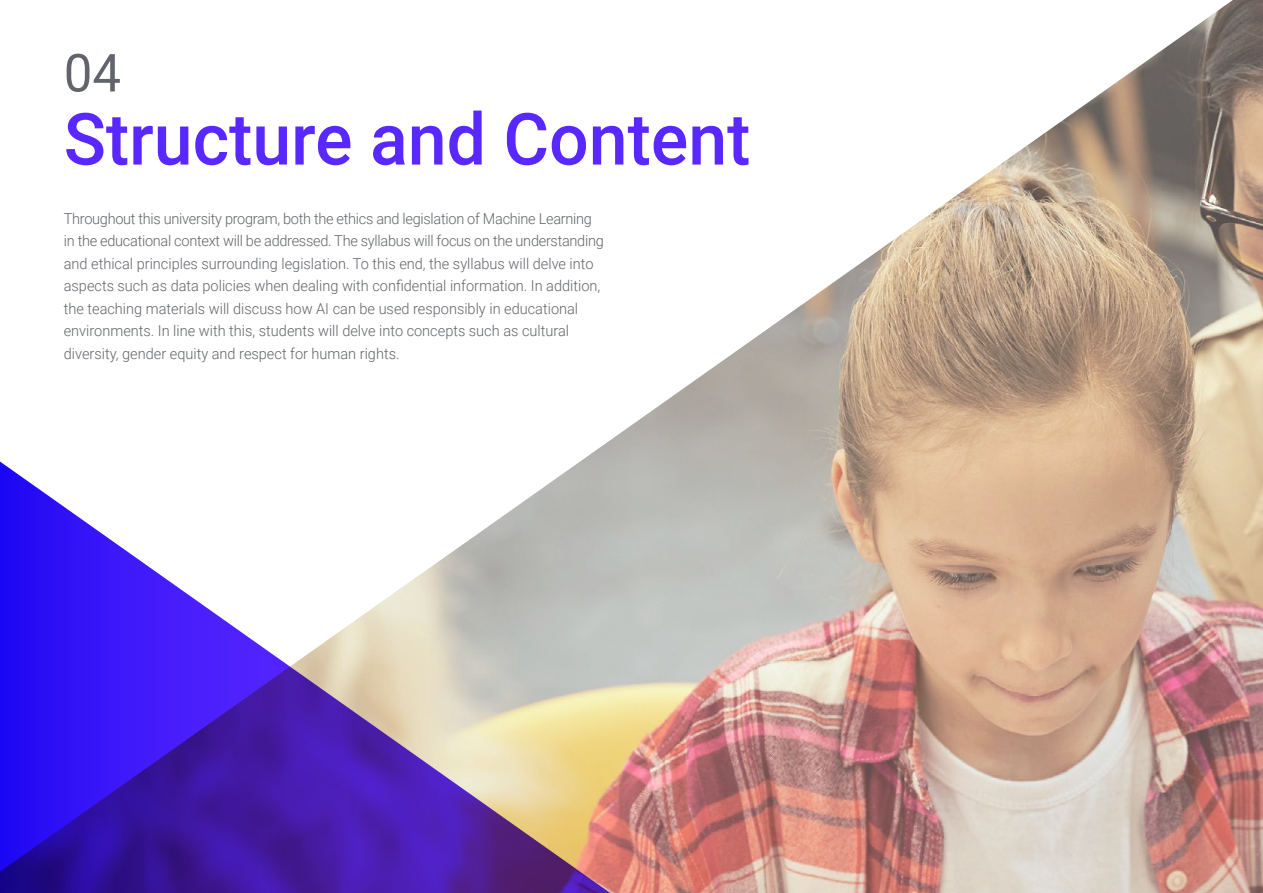
<style>
.page{position:relative;width:1263px;height:893px;background:#fff}
.page>*{position:absolute;margin:0;border:0;box-sizing:border-box;transform-origin:0 0}
.t1{font:500 72px "Roboto";color:#5927ff}
.t2{font:52.5px "Roboto";color:#61646a}
.t3{font:300 15px/22.5px "Roboto";color:#61646a}
</style>
<div class="page">
<img style="left:602px;top:0;width:661px;height:893px">
<svg style="left:0;top:446px;width:640px;height:447px"></svg>
<h2 class="t2" style="left:64px;top:36px;width:59px">04</h2>
<h1 class="t1" style="left:64px;top:89px;width:688px">Structure and Content</h1>
<p class="t3" style="left:64px;top:207px;width:541px">Throughout this university program, both the ethics and legislation of Machine Learning in the educational context will be addressed. The syllabus will focus on the understanding and ethical principles surrounding legislation. To this end, the syllabus will delve into aspects such as data policies when dealing with confidential information. In addition, the teaching materials will discuss how AI can be used responsibly in educational environments. In line with this, students will delve into concepts such as cultural diversity, gender equity and respect for human rights.</p>
</div>
